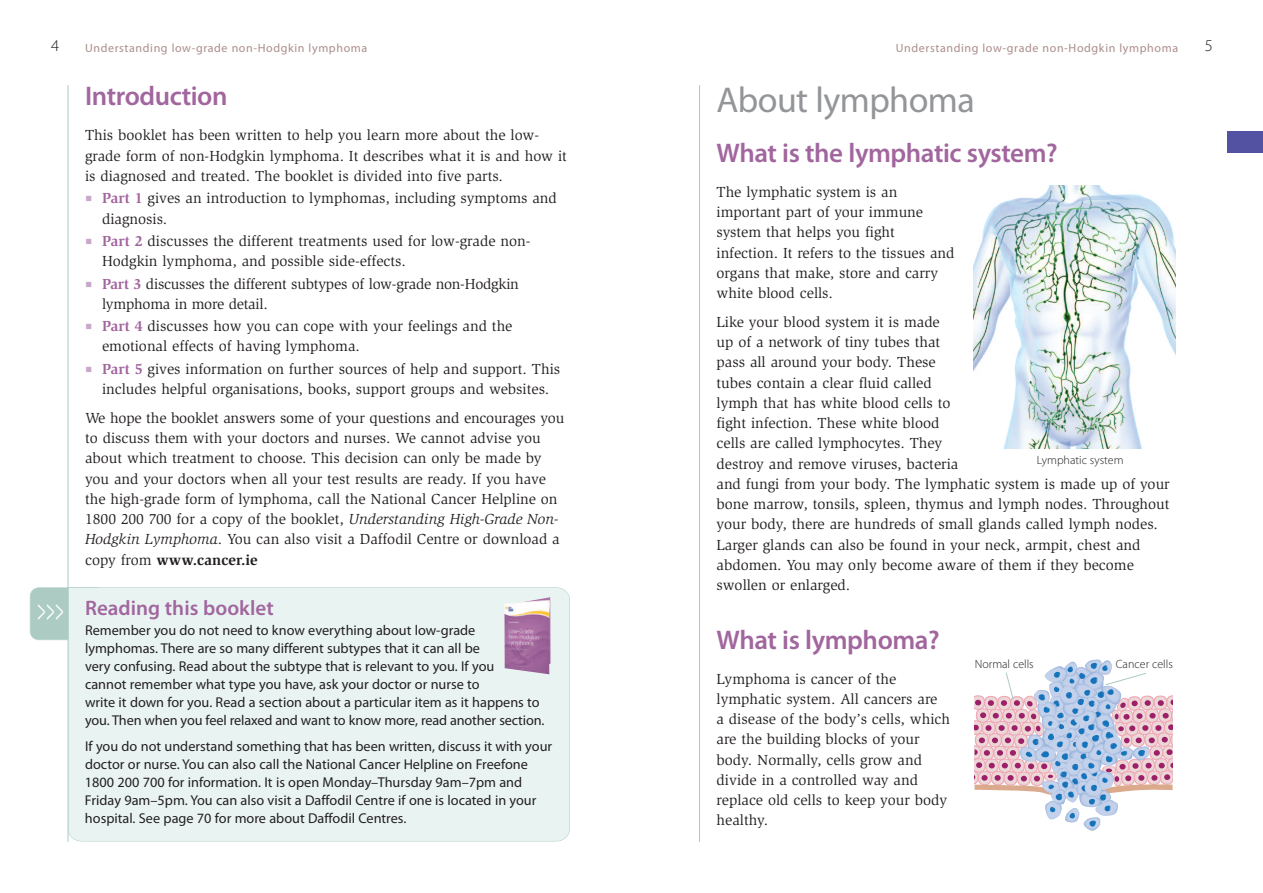
<style>
.page{position:relative;width:1263px;height:893px;background:#fff}
.page>*{position:absolute;margin:0;border:0;box-sizing:border-box;transform-origin:0 0}
.t1{font:36px "Myriad Pro";letter-spacing:-.015em;color:#939598}
.t2{font:30px "Myriad Pro";color:#fff;scale:.5 1}
.t3{font:600 27px "Myriad Pro";letter-spacing:-.015em;color:#a2669f}
.t4{font:600 21px "Myriad Pro";color:#a2669f}
.t5{font:300 16.5px "Myriad Pro";color:#231f20}
.t6{font:15px/20.2px "Slimbach Std";color:#231f20}
.t7{font:14.25px/18px "Myriad Pro";color:#231f20}
.t8{font:12px "Myriad Pro";letter-spacing:.05em;color:#ac8d8c}
.t9{font:300 12px "Myriad Pro";color:#231f20}
.s1{font-family:"Minion Pro";font-size:18px;color:#c7a8ca}
.s2{font-weight:700;color:#a2669f}
.s3{font-style:italic}
.s4{font-weight:700}
</style>
<div class="page">
<hr style="left:699px;top:85px;width:1px;height:757px;background:#abcbc3">
<hr style="left:68px;top:85px;width:1px;height:757px;background:#abcbc3">
<div style="left:30px;top:588px;width:75px;height:52px;background:#abcbc3;border-radius:9px"></div>
<div style="left:30px;top:587px;width:76px;height:53px;border:1px solid #abcbc3;border-radius:9px"></div>
<div style="left:68px;top:587px;width:502px;height:254px;background:#e9f4f2"></div>
<div style="left:1227px;top:132px;width:36px;height:21px;background:#5251a2"></div>
<img style="left:504px;top:597px;width:47px;height:77px">
<img style="left:974px;top:185px;width:201px;height:263px">
<img style="left:1087px;top:659px;width:12px;height:4px">
<img style="left:1086px;top:827px;width:12px;height:4px">
<img style="left:1098px;top:660px;width:13px;height:3px">
<svg style="left:974px;top:663px;width:198px;height:164px"></svg>
<p class="t5" style="left:51px;top:39px;width:10px">4</p>
<p class="t8" style="left:85px;top:43px;width:284px">Understanding low-grade non-Hodgkin lymphoma</p>
<p class="t8" style="left:896px;top:43px;width:284px">Understanding low-grade non-Hodgkin lymphoma</p>
<p class="t5" style="left:1205px;top:39px;width:10px">5</p>
<h2 class="t2" style="left:37px;top:599px;width:55px">&gt;&gt;&gt;</h2>
<h3 class="t3" style="left:85px;top:86px;width:144px">Introduction</h3>
<p class="t6" style="left:85px;top:126px;width:483px">This booklet has been written to help you learn more about the low&shy;grade form of non-Hodgkin lymphoma. It describes what it is and how it is diagnosed and treated. The booklet is divided into five parts.</p>
<p class="t6" style="left:102px;top:189px;width:456px;text-indent:-17px"><span class="s1">■</span> <span class="s2">Part 1</span> gives an introduction to lymphomas, including symptoms and diagnosis.</p>
<p class="t6" style="left:102px;top:232px;width:430px;text-indent:-17px"><span class="s1">■</span> <span class="s2">Part 2</span> discusses the different treatments used for low-grade non-<br>Hodgkin lymphoma, and possible side-effects.</p>
<p class="t6" style="left:102px;top:275px;width:418px;text-indent:-17px"><span class="s1">■</span> <span class="s2">Part 3</span> discusses the different subtypes of low-grade non-Hodgkin lymphoma in more detail.</p>
<p class="t6" style="left:102px;top:317px;width:412px;text-indent:-17px"><span class="s1">■</span> <span class="s2">Part 4</span> discusses how you can cope with your feelings and the emotional effects of having lymphoma.</p>
<p class="t6" style="left:85px;top:360px;width:477px;text-align:center"><span class="s1">■</span> <span class="s2">Part 5</span> gives information on further sources of help and support. This includes helpful organisations, books, support groups and websites.</p>
<p class="t6" style="left:85px;top:409px;width:481px">We hope the booklet answers some of your questions and encourages you to discuss them with your doctors and nurses. We cannot advise you about which treatment to choose. This decision can only be made by you and your doctors when all your test results are ready. If you have the high-grade form of lymphoma, call the National Cancer Helpline on 1800 200 700 for a copy of the booklet, <span class="s3">Understanding High-Grade Non-Hodgkin Lymphoma</span>. You can also visit a Daffodil Centre or download a copy from <span class="s4">www.cancer.ie</span></p>
<h3 class="t4" style="left:85px;top:600px;width:190px">Reading this booklet</h3>
<p class="t7" style="left:85px;top:622px;width:461px">Remember you do not need to know everything about low-grade lymphomas. There are so many different subtypes that it can all be<br>very confusing. Read about the subtype that is relevant to you. If you<br>cannot remember what type you have, ask your doctor or nurse to<br>write it down for you. Read a section about a particular item as it happens to you. Then when you feel relaxed and want to know more, read another section.</p>
<p class="t7" style="left:85px;top:739px;width:469px">If you do not understand something that has been written, discuss it with your doctor or nurse. You can also call the National Cancer Helpline on Freefone 1800 200 700 for information. It is open Monday–Thursday 9am–7pm and Friday 9am–5pm. You can also visit a Daffodil Centre if one is located in your hospital. See page 70 for more about Daffodil Centres.</p>
<h1 class="t1" style="left:716px;top:86px;width:260px">About lymphoma</h1>
<h3 class="t3" style="left:716px;top:143px;width:343px">What is the lymphatic system?</h3>
<p class="t6" style="left:716px;top:183px;width:239px">The lymphatic system is an important part of your immune system that helps you fight infection. It refers to the tissues and organs that make, store and carry white blood cells.</p>
<p class="t6" style="left:716px;top:313px;width:455px">Like your blood system it is made<br>up of a network of tiny tubes that<br>pass all around your body. These<br>tubes contain a clear fluid called<br>lymph that has white blood cells to<br>fight infection. These white blood<br>cells are called lymphocytes. They<br>destroy and remove viruses, bacteria<br>and fungi from your body. The lymphatic system is made up of your bone marrow, tonsils, spleen, thymus and lymph nodes. Throughout your body, there are hundreds of small glands called lymph nodes.<br>Larger glands can also be found in your neck, armpit, chest and abdomen. You may only become aware of them if they become swollen or enlarged.</p>
<h3 class="t3" style="left:716px;top:629px;width:225px">What is lymphoma?</h3>
<p class="t6" style="left:716px;top:670px;width:235px">Lymphoma is cancer of the lymphatic system. All cancers are<br>a disease of the body’s cells, which are the building blocks of your body. Normally, cells grow and divide in a controlled way and replace old cells to keep your body healthy.</p>
<p class="t9" style="left:1037px;top:455px;width:88px">Lymphatic system</p>
<p class="t9" style="left:975px;top:659px;width:61px">Normal cells</p>
<p class="t9" style="left:1116px;top:659px;width:58px">Cancer cells</p>
</div>
